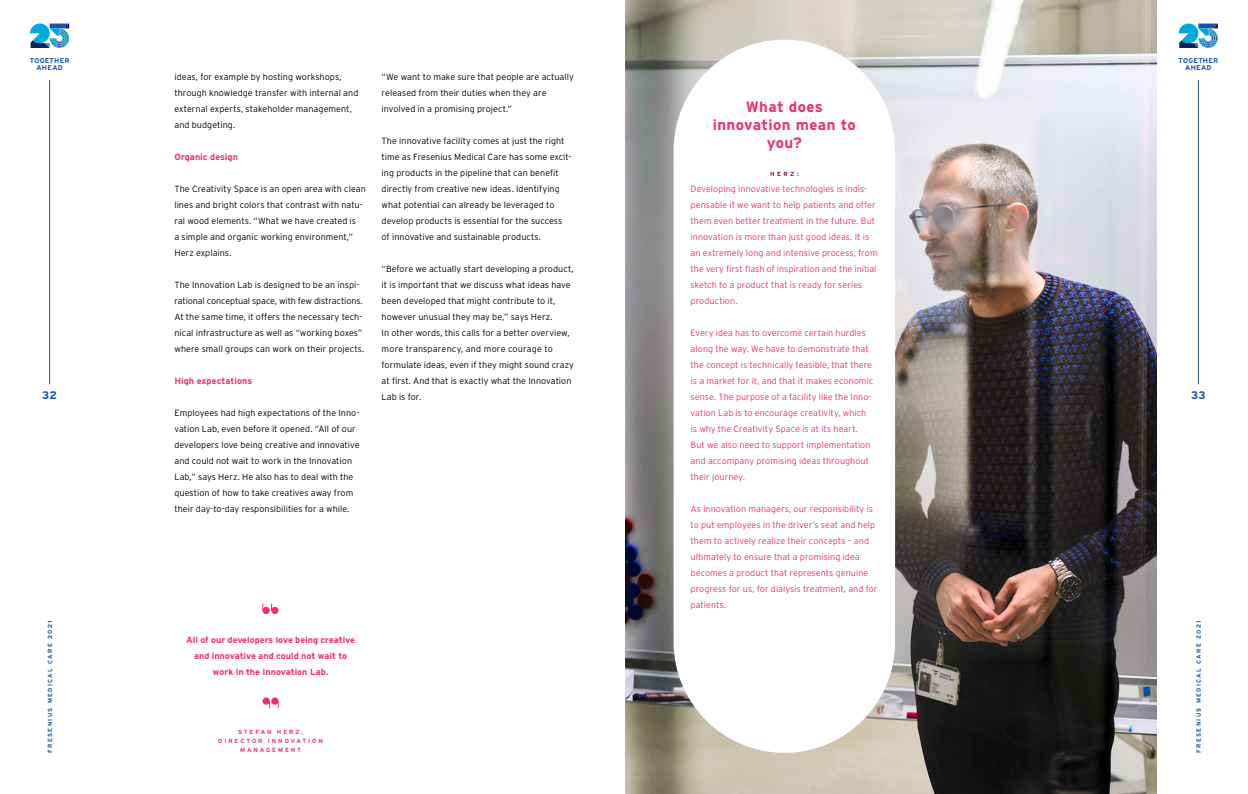
<style>
.page{position:relative;width:1248px;height:794px;background:#fff}
.page>*{position:absolute;margin:0;border:0;box-sizing:border-box;transform-origin:0 0}
.t1{font:700 15px/18px "Interstate";letter-spacing:.025em;color:#f02f6b;text-align:center}
.t2{font:700 11px "Interstate";color:#1853a9}
.t3{font:300 9px/16px "Interstate";letter-spacing:.005em;color:#000}
.t4{font:300 9px/16px "Interstate";letter-spacing:.005em;color:#f02f6b}
.t5{font:700 9px/16px "Interstate";color:#f02f6b;text-align:center}
.t6{font:700 7px/7px "Interstate";letter-spacing:.035em;color:#1853a9;text-align:center}
.t7{font:700 6px "Interstate";letter-spacing:.22em;color:#1853a9}
.t8{font:700 6px/9px "Interstate";letter-spacing:.32em;color:#f02f6b;text-align:center}
.t9{font:700 6px "Interstate";color:#750e55}
</style>
<div class="page">
<img style="left:625px;top:0;width:531px;height:794px">
<div style="left:673px;top:40px;width:222px;height:713px;background:#fff;border-radius:111px"></div>
<svg style="left:1178px;top:24px;width:40px;height:24px"></svg>
<hr style="left:1197px;top:80px;width:1px;height:304px;background:#1853a9">
<div style="left:271px;top:607px;width:7px;height:7px;background:#f02f6b;border-radius:50%"></div>
<div style="left:262px;top:607px;width:8px;height:7px;background:#f02f6b;border-radius:50%"></div>
<div style="left:262px;top:697px;width:8px;height:7px;background:#f02f6b;border-radius:50%"></div>
<div style="left:271px;top:697px;width:7px;height:7px;background:#f02f6b;border-radius:50%"></div>
<svg style="left:30px;top:24px;width:40px;height:24px"></svg>
<hr style="left:49px;top:80px;width:1px;height:304px;background:#1853a9">
<p class="t6" style="left:30px;top:57px;width:41px">TOGETHER<br>AHEAD</p>
<p class="t6" style="left:1178px;top:57px;width:41px">TOGETHER<br>AHEAD</p>
<p class="t2" style="left:42px;top:389px;width:16px">32</p>
<p class="t7" style="left:47px;top:753px;width:134px;rotate:-90deg">FRESENIUS MEDICAL CARE 2021</p>
<p class="t3" style="left:174px;top:69px;width:185px">ideas, for example by hosting workshops, through knowledge transfer with internal and external experts, stakeholder management, and budgeting.</p>
<p class="t5" style="left:174px;top:149px;width:65px">Organic design</p>
<p class="t3" style="left:174px;top:181px;width:193px">The Creativity Space is an open area with clean lines and bright colors that contrast with natu&shy;ral wood elements. “What we have created is<br>a simple and organic working environment,” Herz explains.</p>
<p class="t3" style="left:174px;top:277px;width:191px">The Innovation Lab is designed to be an inspi&shy;rational conceptual space, with few distractions.<br>At the same time, it offers the necessary tech&shy;nical infrastructure as well as “working boxes” where small groups can work on their projects.</p>
<p class="t5" style="left:174px;top:373px;width:79px">High expectations</p>
<p class="t3" style="left:174px;top:405px;width:187px">Employees had high expectations of the Inno&shy;vation Lab, even before it opened. “All of our developers love being creative and innovative and could not wait to work in the Innovation Lab,” says Herz. He also has to deal with the question of how to take creatives away from their day-to-day responsibilities for a while.</p>
<p class="t3" style="left:381px;top:69px;width:194px">“We want to make sure that people are actually released from their duties when they are involved in a promising project.”</p>
<p class="t3" style="left:381px;top:133px;width:191px">The innovative facility comes at just the right time as Fresenius Medical Care has some excit&shy;ing products in the pipeline that can benefit directly from creative new ideas. Identifying what potential can already be leveraged to develop products is essential for the success of innovative and sustainable products.</p>
<p class="t3" style="left:381px;top:261px;width:194px">“Before we actually start developing a product, it is important that we discuss what ideas have been developed that might contribute to it, however unusual they may be,” says Herz.<br>In other words, this calls for a better overview, more transparency, and more courage to formulate ideas, even if they might sound crazy at first. And that is exactly what the Innovation Lab is for.</p>
<p class="t5" style="left:186px;top:632px;width:170px">All of our developers love being creative and innovative and could not wait to work in the Innovation Lab.</p>
<p class="t8" style="left:218px;top:727px;width:106px">STEFAN HERZ,<br>DIRECTOR INNOVATION<br>MANAGEMENT</p>
<h1 class="t1" style="left:712px;top:98px;width:145px">What does innovation mean to you?</h1>
<p class="t9" style="left:770px;top:171px;width:30px">HERZ:</p>
<p class="t4" style="left:690px;top:181px;width:188px">Developing innovative technologies is indis&shy;pensable if we want to help patients and offer them even better treatment in the future. But innovation is more than just good ideas. It is an extremely long and intensive process, from the very first flash of inspiration and the initial sketch to a product that is ready for series production.</p>
<p class="t4" style="left:690px;top:325px;width:184px">Every idea has to overcome certain hurdles along the way. We have to demonstrate that the concept is technically feasible, that there is a market for it, and that it makes economic sense. The purpose of a facility like the Inno&shy;vation Lab is to encourage creativity, which is why the Creativity Space is at its heart.<br>But we also need to support implementation and accompany promising ideas throughout their journey.</p>
<p class="t4" style="left:690px;top:501px;width:188px">As innovation managers, our responsibility is to put employees in the driver’s seat and help them to actively realize their concepts – and ultimately to ensure that a promising idea becomes a product that represents genuine progress for us, for dialysis treatment, and for patients.</p>
<p class="t2" style="left:1190px;top:389px;width:16px">33</p>
<p class="t7" style="left:1195px;top:753px;width:134px;rotate:-90deg">FRESENIUS MEDICAL CARE 2021</p>
</div>
